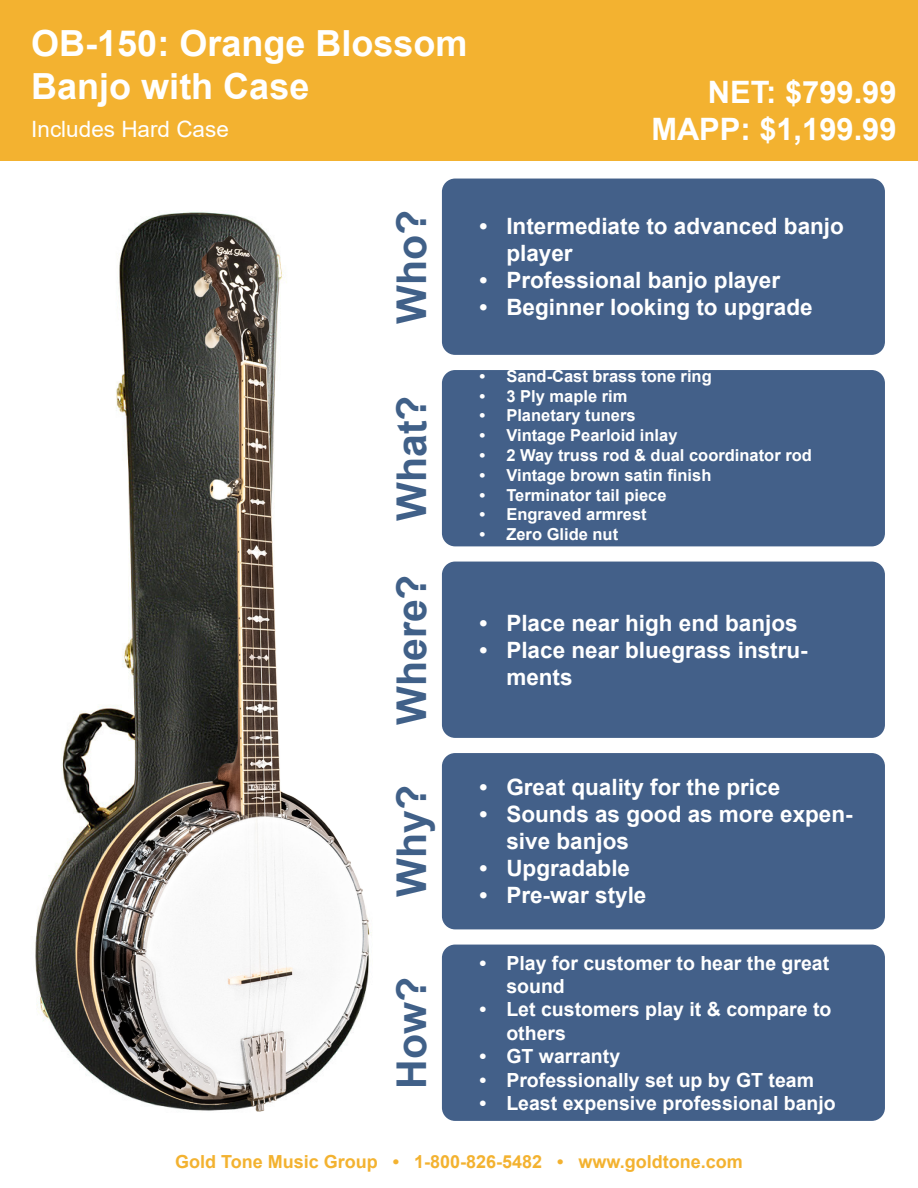
<style>
.page{position:relative;width:918px;height:1188px;background:#fff}
.page>*{position:absolute;margin:0;border:0;box-sizing:border-box;transform-origin:0 0}
.t1{font:700 41.1px "Arial";color:#406088}
.t2{font:700 36px/43.2px "Arial";color:#fff}
.t3{font:700 30.9px/37px "Arial";color:#fff;text-align:right}
.t4{font:700 22.5px/27px "Arial";color:#fff}
.t5{font:22.5px "Arial";color:#fff}
.t6{font:700 19.5px/23.4px "Arial";color:#fff}
.t7{font:700 18px "Arial";color:#f3b230}
.t8{font:700 16.5px "Arial";color:#fff}
</style>
<div class="page">
<div style="left:0;top:0;width:918px;height:161px;background:#f3b230"></div>
<div style="left:442px;top:179px;width:443px;height:176px;background:#436089;border-radius:13px"></div>
<div style="left:442px;top:370px;width:443px;height:176px;background:#436089;border-radius:13px"></div>
<div style="left:442px;top:562px;width:443px;height:176px;background:#436089;border-radius:13px"></div>
<div style="left:442px;top:753px;width:443px;height:176px;background:#436089;border-radius:13px"></div>
<div style="left:442px;top:945px;width:443px;height:176px;background:#436089;border-radius:13px"></div>
<img style="left:35px;top:217px;width:416px;height:904px">
<h2 class="t2" style="left:31px;top:22px;width:438px">OB-150: Orange Blossom<br>Banjo with Case</h2>
<p class="t5" style="left:31px;top:114px;width:199px">Includes Hard Case</p>
<h3 class="t3" style="left:651px;top:74px;width:247px">NET: $799.99<br>MAPP: $1,199.99</h3>
<h1 class="t1" style="left:383px;top:324px;width:116px;rotate:-90deg">Who?</h1>
<h1 class="t1" style="left:383px;top:521px;width:127px;rotate:-90deg">What?</h1>
<h1 class="t1" style="left:383px;top:725px;width:152px;rotate:-90deg">Where?</h1>
<h1 class="t1" style="left:383px;top:897px;width:113px;rotate:-90deg">Why?</h1>
<h1 class="t1" style="left:383px;top:1089px;width:113px;rotate:-90deg">How?</h1>
<p class="t4" style="left:506px;top:213px;width:339px;text-indent:-27px">• Intermediate to advanced banjo player</p>
<p class="t4" style="left:479px;top:267px;width:302px">• Professional banjo player</p>
<p class="t4" style="left:479px;top:294px;width:335px">• Beginner looking to upgrade</p>
<p class="t8" style="left:479px;top:364px;width:234px">• Sand-Cast brass tone ring</p>
<p class="t8" style="left:479px;top:384px;width:150px">• 3 Ply maple rim</p>
<p class="t8" style="left:479px;top:404px;width:158px">• Planetary tuners</p>
<p class="t8" style="left:479px;top:424px;width:200px">• Vintage Pearloid inlay</p>
<p class="t8" style="left:479px;top:444px;width:334px">• 2 Way truss rod &amp; dual coordinator rod</p>
<p class="t8" style="left:479px;top:463px;width:234px">• Vintage brown satin finish</p>
<p class="t8" style="left:479px;top:483px;width:189px">• Terminator tail piece</p>
<p class="t8" style="left:479px;top:503px;width:169px">• Engraved armrest</p>
<p class="t8" style="left:479px;top:523px;width:140px">• Zero Glide nut</p>
<p class="t4" style="left:479px;top:609px;width:320px">• Place near high end banjos</p>
<p class="t4" style="left:506px;top:636px;width:303px;text-indent:-27px">• Place near bluegrass instru&shy;ments</p>
<p class="t4" style="left:479px;top:774px;width:302px">• Great quality for the price</p>
<p class="t4" style="left:506px;top:801px;width:348px;text-indent:-27px">• Sounds as good as more expen&shy;sive banjos</p>
<p class="t4" style="left:479px;top:855px;width:152px">• Upgradable</p>
<p class="t4" style="left:479px;top:882px;width:169px">• Pre-war style</p>
<p class="t6" style="left:506px;top:951px;width:324px;text-indent:-27px">• Play for customer to hear the great sound</p>
<p class="t6" style="left:506px;top:998px;width:327px;text-indent:-27px">• Let customers play it &amp; compare to others</p>
<p class="t6" style="left:479px;top:1045px;width:142px">• GT warranty</p>
<p class="t6" style="left:479px;top:1068px;width:336px">• Professionally set up by GT team</p>
<p class="t6" style="left:479px;top:1092px;width:358px">• Least expensive professional banjo</p>
<p class="t7" style="left:175px;top:1149px;width:569px">Gold Tone Music Group • 1-800-826-5482 • www.goldtone.com</p>
</div>
